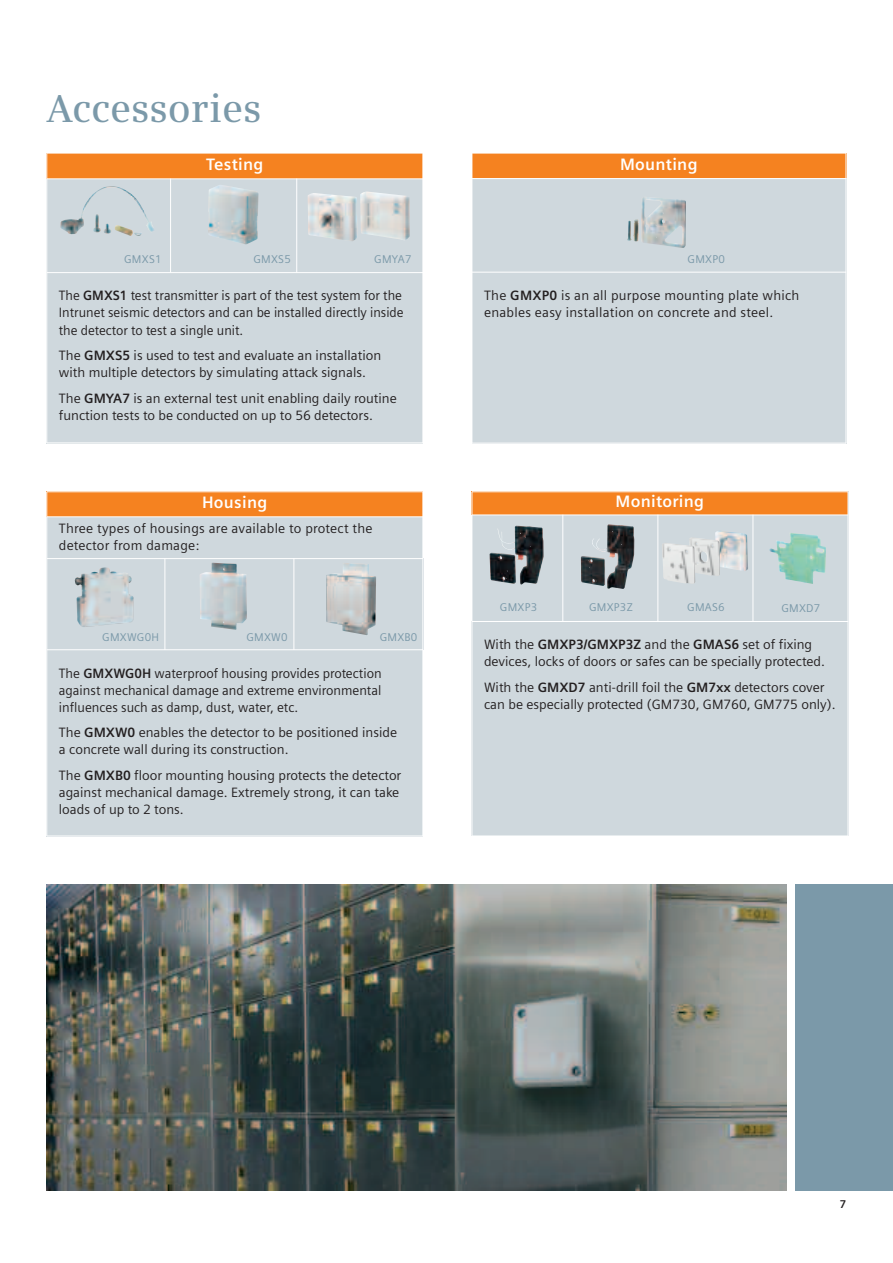
<style>
.page{position:relative;width:893px;height:1263px;background:#fff}
.page>*{position:absolute;margin:0;border:0;box-sizing:border-box;transform-origin:0 0}
.t1{font:600 39px "Siemens Serif";color:#7b99a9}
.t2{font:700 16.5px "Siemens Sans";letter-spacing:.015em;color:#fff}
.t3{font:13.5px/17px "Siemens Sans";color:#231f20}
.t4{font:13.5px/17px "Siemens Sans";color:#231f20;scale:.96 1}
.t5{font:11.25px "Siemens Sans";letter-spacing:.025em;color:#7b99a9}
.t6{font:700 11.25px "Siemens Sans";color:#231f20}
.s1{font-weight:700}
</style>
<div class="page">
<div style="left:472px;top:153px;width:374px;height:26px;background:#f58220"></div>
<div style="left:472px;top:179px;width:374px;height:93px;background:#cfd8dd"></div>
<img style="left:627px;top:198px;width:59px;height:50px">
<div style="left:472px;top:272px;width:374px;height:171px;background:#cfd8dd"></div>
<hr style="left:472px;top:153px;width:1px;height:290px;background:#fff">
<hr style="left:472px;top:153px;width:374px;height:1px;background:#fff">
<hr style="left:472px;top:178px;width:374px;height:1px;background:#fff">
<hr style="left:472px;top:272px;width:374px;height:1px;background:#fff">
<div style="left:47px;top:492px;width:376px;height:25px;background:#f58220"></div>
<div style="left:47px;top:517px;width:376px;height:42px;background:#cfd8dd"></div>
<div style="left:47px;top:559px;width:118px;height:91px;background:#cfd8dd"></div>
<img style="left:75px;top:567px;width:59px;height:60px">
<div style="left:165px;top:559px;width:129px;height:91px;background:#cfd8dd"></div>
<img style="left:200px;top:563px;width:47px;height:67px">
<div style="left:294px;top:559px;width:129px;height:91px;background:#cfd8dd"></div>
<img style="left:326px;top:563px;width:50px;height:72px">
<div style="left:47px;top:650px;width:376px;height:186px;background:#cfd8dd"></div>
<hr style="left:47px;top:492px;width:1px;height:344px;background:#fff">
<hr style="left:165px;top:558px;width:1px;height:92px;background:#fff">
<hr style="left:294px;top:558px;width:1px;height:92px;background:#fff">
<hr style="left:47px;top:516px;width:376px;height:1px;background:#fff">
<hr style="left:47px;top:558px;width:376px;height:1px;background:#fff">
<hr style="left:47px;top:649px;width:376px;height:1px;background:#fff">
<div style="left:47px;top:153px;width:376px;height:26px;background:#f58220"></div>
<div style="left:47px;top:179px;width:124px;height:94px;background:#cfd8dd"></div>
<img style="left:60px;top:186px;width:94px;height:49px">
<div style="left:171px;top:179px;width:126px;height:94px;background:#cfd8dd"></div>
<img style="left:208px;top:185px;width:50px;height:59px">
<div style="left:297px;top:179px;width:126px;height:94px;background:#cfd8dd"></div>
<img style="left:308px;top:191px;width:102px;height:50px">
<div style="left:47px;top:273px;width:376px;height:170px;background:#cfd8dd"></div>
<hr style="left:47px;top:153px;width:1px;height:290px;background:#fff">
<hr style="left:170px;top:179px;width:1px;height:94px;background:#fff">
<hr style="left:296px;top:179px;width:1px;height:94px;background:#fff">
<hr style="left:47px;top:153px;width:376px;height:1px;background:#fff">
<hr style="left:47px;top:179px;width:376px;height:1px;background:#fff">
<hr style="left:47px;top:272px;width:376px;height:1px;background:#fff">
<div style="left:472px;top:492px;width:376px;height:344px;background:#cfd8dd"></div>
<div style="left:472px;top:492px;width:376px;height:23px;background:#f58220"></div>
<img style="left:490px;top:526px;width:54px;height:58px">
<img style="left:581px;top:524px;width:53px;height:65px">
<img style="left:769px;top:533px;width:57px;height:51px">
<hr style="left:472px;top:492px;width:1px;height:344px;background:#fff">
<hr style="left:563px;top:515px;width:1px;height:106px;background:#fff">
<hr style="left:658px;top:515px;width:1px;height:106px;background:#fff">
<hr style="left:753px;top:515px;width:1px;height:106px;background:#fff">
<hr style="left:472px;top:515px;width:376px;height:1px;background:#fff">
<hr style="left:472px;top:621px;width:376px;height:1px;background:#fff">
<img style="left:715px;top:531px;width:33px;height:40px">
<img style="left:689px;top:537px;width:31px;height:39px">
<img style="left:662px;top:543px;width:33px;height:41px">
<div style="left:795px;top:884px;width:98px;height:307px;background:#7b99a9"></div>
<img style="left:47px;top:884px;width:740px;height:307px">
<h1 class="t1" style="left:47px;top:86px;width:216px">Accessories</h1>
<p class="t2" style="left:206px;top:155px;width:59px">Testing</p>
<p class="t5" style="left:124px;top:253px;width:39px">GMXS1</p>
<p class="t5" style="left:253px;top:253px;width:39px">GMXS5</p>
<p class="t5" style="left:374px;top:253px;width:39px">GMYA7</p>
<p class="t4" style="left:59px;top:287px;width:361px">The <span class="s1">GMXS1</span> test transmitter is part of the test system for the<br>Intrunet seismic detectors and can be installed directly inside the detector to test a single unit.</p>
<p class="t3" style="left:59px;top:347px;width:324px">The <span class="s1">GMXS5</span> is used to test and evaluate an installation with multiple detectors by simulating attack signals.</p>
<p class="t3" style="left:59px;top:389px;width:339px">The <span class="s1">GMYA7</span> is an external test unit enabling daily routine function tests to be conducted on up to 56 detectors.</p>
<p class="t2" style="left:202px;top:493px;width:67px">Housing</p>
<p class="t3" style="left:59px;top:520px;width:315px">Three types of housings are available to protect the detector from damage:</p>
<p class="t5" style="left:102px;top:630px;width:58px">GMXWG0H</p>
<p class="t5" style="left:246px;top:630px;width:43px">GMXW0</p>
<p class="t5" style="left:380px;top:630px;width:39px">GMXB0</p>
<p class="t3" style="left:59px;top:664px;width:324px;text-align:justify">The <span class="s1">GMXWG0H</span> waterproof housing provides protection against mechanical damage and extreme environmental influences such as damp, dust, water, etc.</p>
<p class="t3" style="left:59px;top:724px;width:340px">The <span class="s1">GMXW0</span> enables the detector to be positioned inside a concrete wall during its construction.</p>
<p class="t3" style="left:59px;top:766px;width:344px">The <span class="s1">GMXB0</span> floor mounting housing protects the detector against mechanical damage. Extremely strong, it can take loads of up to 2 tons.</p>
<p class="t2" style="left:620px;top:155px;width:79px">Mounting</p>
<p class="t5" style="left:688px;top:253px;width:39px">GMXP0</p>
<p class="t3" style="left:484px;top:287px;width:317px">The <span class="s1">GMXP0</span> is an all purpose mounting plate which enables easy installation on concrete and steel.</p>
<p class="t2" style="left:616px;top:492px;width:90px">Monitoring</p>
<p class="t5" style="left:500px;top:601px;width:39px">GMXP3</p>
<p class="t5" style="left:589px;top:601px;width:45px">GMXP3Z</p>
<p class="t5" style="left:687px;top:601px;width:39px">GMAS6</p>
<p class="t5" style="left:781px;top:601px;width:40px">GMXD7</p>
<p class="t3" style="left:484px;top:636px;width:343px">With the <span class="s1">GMXP3/GMXP3Z</span> and the <span class="s1">GMAS6</span> set of fixing devices, locks of doors or safes can be specially protected.</p>
<p class="t3" style="left:484px;top:679px;width:353px">With the <span class="s1">GMXD7</span> anti-drill foil the <span class="s1">GM7xx</span> detectors cover can be especially protected (GM730, GM760, GM775 only).</p>
<p class="t6" style="left:840px;top:1197px;width:8px">7</p>
</div>
